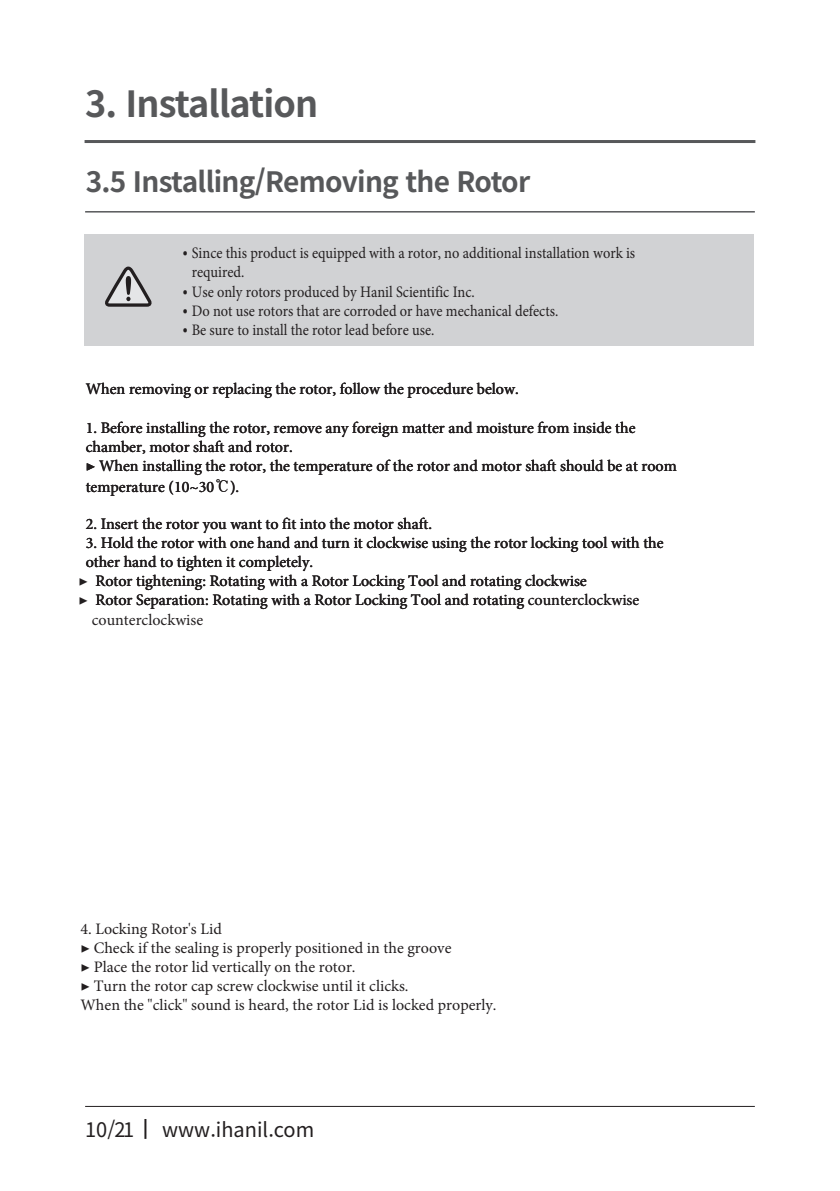
<style>
.page{position:relative;width:840px;height:1191px;background:#fff}
.page>*{position:absolute;margin:0;border:0;box-sizing:border-box;transform-origin:0 0}
.t1{font:700 36px "Noto Sans CJ Kkr";letter-spacing:-.025em;color:#57585a}
.t2{font:700 28px "Noto Sans CJ Kkr";letter-spacing:-.025em;color:#57585a}
.t3{font:20px "Noto Sans CJ Kkr";color:#231f20}
.t4{font:16px/19.2px "Minion Pro";color:#231f20}
.t5{font:16px/19.2px "Minion Pro";color:#231f20;scale:.9 1}
.t6{font:16px/19.2px "Minion Pro";color:#221e1f}
.s1{font-family:"Noto Sans CJ Kkr"}
.s2{font-family:"Adobe Myungjo Std";font-weight:500}
</style>
<div class="page">
<hr style="left:84px;top:140px;width:671px;height:3px;background:#57585a">
<hr style="left:85px;top:1106px;width:669px;height:1px;background:#231f20">
<svg style="left:144px;top:1119px;width:2px;height:19px"></svg>
<hr style="left:85px;top:211px;width:669px;height:1px;background:#57585a">
<div style="left:85px;top:234px;width:668px;height:111px;background:#d1d2d4"></div>
<svg style="left:105px;top:266px;width:47px;height:41px"></svg>
<p class="t1" style="left:85px;top:83px;width:234px">3. Installation</p>
<p class="t2" style="left:86px;top:166px;width:446px">3.5 Installing/Removing the Rotor</p>
<p class="t5" style="left:192px;top:243px;width:494px;text-indent:-9px"><span class="s1">•</span> Since this product is equipped with a rotor, no additional installation work is required.</p>
<p class="t5" style="left:183px;top:282px;width:326px"><span class="s1">•</span> Use only rotors produced by Hanil Scientific Inc.</p>
<p class="t5" style="left:183px;top:301px;width:418px"><span class="s1">•</span> Do not use rotors that are corroded or have mechanical defects.</p>
<p class="t5" style="left:183px;top:320px;width:281px"><span class="s1">•</span> Be sure to install the rotor lead before use.</p>
<p class="t4" style="left:86px;top:379px;width:434px">When removing or replacing the rotor, follow the procedure below.</p>
<p class="t4" style="left:86px;top:418px;width:592px">1. Before installing the rotor, remove any foreign matter and moisture from inside the chamber, motor shaft and rotor.<br>▶ When installing the rotor, the temperature of the rotor and motor shaft should be at room</p>
<p class="t4" style="left:86px;top:478px;width:155px">temperature (10~30<span class="s2">℃</span>).</p>
<p class="t4" style="left:86px;top:514px;width:348px">2. Insert the rotor you want to fit into the motor shaft.</p>
<p class="t4" style="left:86px;top:533px;width:579px">3. Hold the rotor with one hand and turn it clockwise using the rotor locking tool with the</p>
<p class="t4" style="left:86px;top:552px;width:229px">other hand to tighten it completely.</p>
<p class="t4" style="left:78px;top:571px;width:11px">▶</p>
<p class="t4" style="left:95px;top:571px;width:492px">Rotor tightening: Rotating with a Rotor Locking Tool and rotating clockwise</p>
<p class="t4" style="left:78px;top:591px;width:11px">▶</p>
<p class="t4" style="left:92px;top:591px;width:548px">Rotor Separation: Rotating with a Rotor Locking Tool and rotating counterclockwise counterclockwise</p>
<p class="t6" style="left:80px;top:919px;width:417px">4. Locking Rotor's Lid<br>▶ Check if the sealing is properly positioned in the groove<br>▶ Place the rotor lid vertically on the rotor.<br>▶ Turn the rotor cap screw clockwise until it clicks.<br>When the "click" sound is heard, the rotor Lid is locked properly.</p>
<p class="t3" style="left:85px;top:1118px;width:51px">10/21</p>
<p class="t3" style="left:162px;top:1117px;width:153px">www.ihanil.com</p>
</div>
